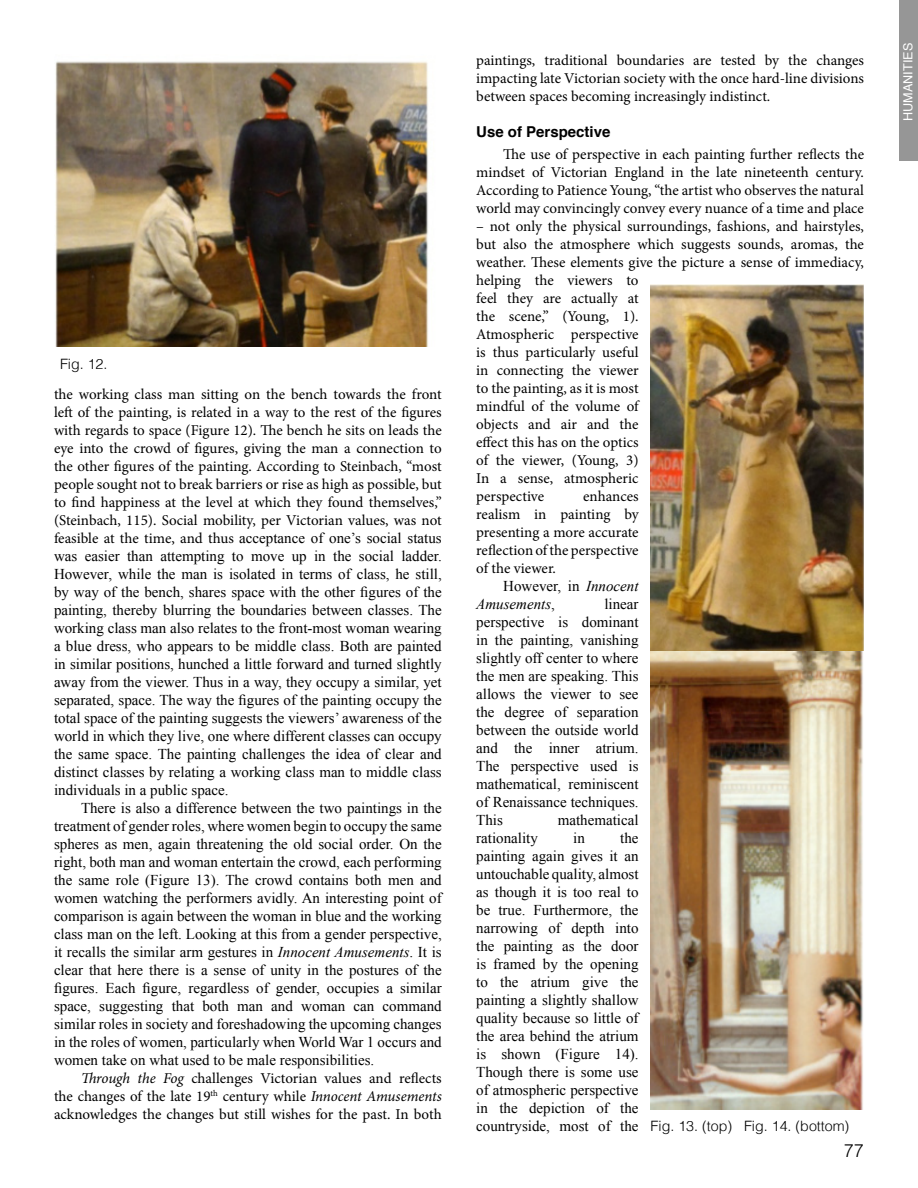
<style>
.page{position:relative;width:918px;height:1188px;background:#fff}
.page>*{position:absolute;margin:0;border:0;box-sizing:border-box;transform-origin:0 0}
.t1{font:300 18px "Helvetica";color:#000}
.t2{font:15px/18px "Times New Roman";color:#000;text-align:justify}
.t3{font:15px/18px "Minion Pro";color:#000;text-align:justify}
.t4{font:italic 15px/18px "Times New Roman";color:#000}
.t5{font:700 15px "Helvetica";color:#000}
.t6{font:300 14.25px "Helvetica";color:#000}
.t7{font:12.6px "Helvetica";color:#fff}
.s1{font-family:"Minion Pro"}
.s2{font-style:italic}
.s3{font-style:normal}
</style>
<div class="page">
<div style="left:899px;top:1px;width:19px;height:160px;background:#969696"></div>
<img style="left:55px;top:61px;width:374px;height:285px">
<img style="left:651px;top:284px;width:213px;height:826px">
<p class="t6" style="left:60px;top:352px;width:49px">Fig. 12.</p>
<p class="t3" style="left:54px;top:386px;width:389px">the working class man sitting on the bench towards the front left of the painting, is related in a way to the rest of the figures with regards to space (Figure 12). The bench he sits on leads the eye into the crowd of figures, giving the man a connection to the other figures of the painting. According to Steinbach, “most people sought not to break barriers or rise as high as possible, but to find happiness at the level at which they found themselves,” (Steinbach, 115). Social mobility, per Victorian values, was not</p>
<p class="t2" style="left:54px;top:529px;width:389px"><span class="s1">feasible at the time, and thus</span> acceptance of one’s social status was easier than attempting to move up in the social ladder.<br>However, while the man is isolated in terms of class, he still, by way of the bench, shares space with the other figures of the painting, thereby blurring the boundaries between classes. The working class man also relates to the front-most woman wearing a blue dress, who appears to be middle class. Both are painted in similar positions, hunched a little forward and turned slightly away from the viewer. Thus in a way, they occupy a similar, yet separated, space. The way the figures of the painting occupy the total space of the painting suggests the viewers’ awareness of the world in which they live, one where different classes can occupy the same space. The painting challenges the idea of clear and distinct classes by relating a working class man to middle class individuals in a public space.</p>
<p class="t2" style="left:54px;top:799px;width:389px;text-indent:27px">There is also a difference between the two paintings in the treatment of gender roles, where women begin to occupy the same spheres as men, again threatening the old social order. On the right, both man and woman entertain the crowd, each performing the same role (Figure 13). The crowd contains both men and women watching the performers avidly. An interesting point of comparison is again between the woman in blue and the working class man on the left. Looking at this from a gender perspective, it recalls the similar arm gestures in <span class="s2">Innocent Amusements</span>. It is clear that here there is a sense of unity in the postures of the figures. Each figure, regardless of gender, occupies a similar space, suggesting that both man and woman can command similar roles in society and foreshadowing the upcoming changes in the roles of women, particularly when World War 1 occurs and women take on what used to be male responsibilities.</p>
<p class="t3" style="left:54px;top:1070px;width:389px;text-indent:27px"><span class="s2">Through the Fog</span> challenges Victorian values and reflects the changes of the late 19<sup>th</sup> century while <span class="s2">Innocent Amusements </span>acknowledges the changes but still wishes for the past. In both</p>
<p class="t3" style="left:476px;top:51px;width:389px">paintings, traditional boundaries are tested by the changes impacting late Victorian society with the once hard-line divisions between spaces becoming increasingly indistinct.</p>
<p class="t5" style="left:476px;top:120px;width:136px">Use of Perspective</p>
<p class="t3" style="left:476px;top:146px;width:389px;text-indent:27px">The use of perspective in each painting further reflects the mindset of Victorian England in the late nineteenth century.<br>According to Patience Young, “the artist who observes the natural world may convincingly convey every nuance of a time and place</p>
<p class="t3" style="left:476px;top:218px;width:389px;text-align:left">– not only the physical surroundings, fashions, and hairstyles, but also the atmosphere which suggests sounds, aromas, the weather. These elements give the picture a sense of immediacy, helping the viewers to<br>feel they are actually at<br>the scene,” (Young, 1).<br>Atmospheric perspective<br>is thus particularly useful<br>in connecting the viewer<br>to the painting, as it is most<br>mindful of the volume of<br>objects and air and the<br>effect this has on the optics<br>of the viewer, (Young, 3)<br>In a sense, atmospheric<br>perspective</p>
<p class="t3" style="left:476px;top:488px;width:164px;text-indent:107px">enhances realism in painting by presenting a more accurate reflection of the perspective of the viewer.</p>
<p class="t4" style="left:476px;top:577px;width:164px;text-indent:27px"><span class="s3">However, in</span> Innocent<br>Amusements<span class="s3">,</span></p>
<p class="t2" style="left:476px;top:595px;width:164px;text-indent:128px">linear perspective is dominant in the painting, vanishing slightly off center to where the men are speaking. This allows the viewer to see the degree of separation between the outside world and the inner atrium.<br>The perspective used is mathematical, reminiscent of Renaissance techniques.<br>This</p>
<p class="t2" style="left:558px;top:811px;width:82px">mathematical</p>
<p class="t2" style="left:476px;top:829px;width:164px;text-indent:144px">the painting again gives it an untouchable quality, almost as though it is too real to be true. Furthermore, the narrowing of depth into the painting as the door is framed by the opening to the atrium give the painting a slightly shallow quality because so little of the area behind the atrium is shown (Figure 14).<br>Though there is some use of atmospheric perspective in the depiction of the countryside, most of the</p>
<p class="t2" style="left:476px;top:829px;width:63px">rationality</p>
<p class="t2" style="left:573px;top:829px;width:13px">in</p>
<p class="t6" style="left:651px;top:1115px;width:200px">Fig. 13. (top) Fig. 14. (bottom)</p>
<p class="t1" style="left:844px;top:1136px;width:22px">77</p>
<p class="t7" style="left:898px;top:121px;width:79px;rotate:-90deg">humanities</p>
</div>
